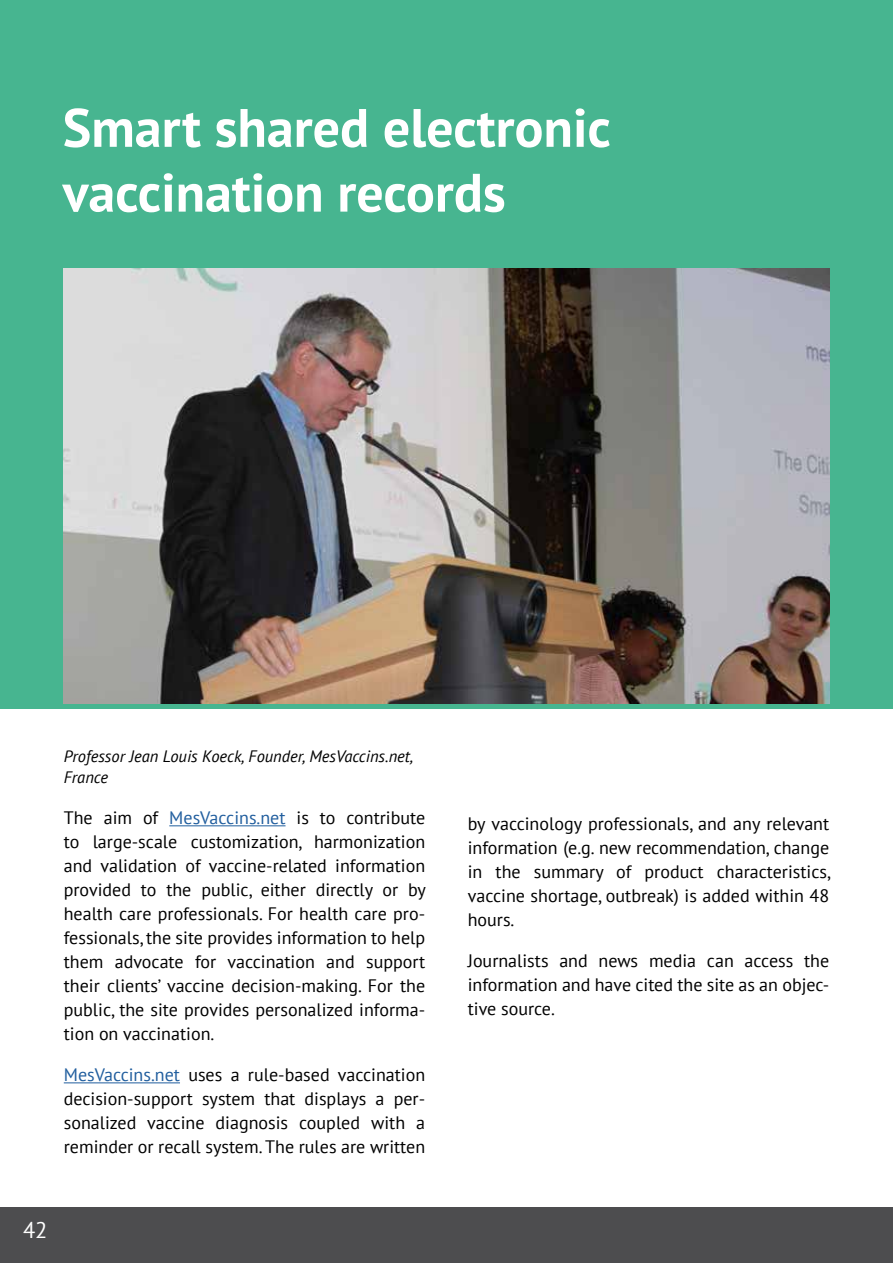
<style>
.page{position:relative;width:893px;height:1263px;background:#fff}
.page>*{position:absolute;margin:0;border:0;box-sizing:border-box;transform-origin:0 0}
.t1{font:700 54px/64.8px "PT Sans";color:#fff}
.t2{font:22.5px "PT Sans";color:#fff}
.t3{font:18px/24px "PT Sans";color:#000;text-align:justify}
.t4{font:italic 16.5px/21px "PT Sans";color:#000}
.s1{color:#215e9e}
</style>
<div class="page">
<div style="left:0;top:0;width:893px;height:708px;background:#47b590"></div>
<img style="left:64px;top:268px;width:765px;height:436px">
<hr style="left:169px;top:825px;width:117px;height:1px;background:#215e9e">
<hr style="left:64px;top:1082px;width:116px;height:1px;background:#215e9e">
<div style="left:0;top:1208px;width:893px;height:55px;background:#4d4d4f"></div>
<h1 class="t1" style="left:63px;top:94px;width:550px">Smart shared electronic vaccination records</h1>
<p class="t4" style="left:64px;top:746px;width:351px">Professor Jean Louis Koeck, Founder, MesVaccins.net,<br>France</p>
<p class="t3" style="left:64px;top:806px;width:364px">The aim of <span class="s1">MesVaccins.net</span> is to contribute to large-scale customization, harmonization and validation of vaccine-related information provided to the public, either directly or by health care professionals. For health care pro&shy;fessionals, the site provides information to help them advocate for vaccination and support their clients’ vaccine decision-making. For the public, the site provides personalized informa&shy;tion on vaccination.</p>
<p class="t3" style="left:64px;top:1063px;width:363px"><span class="s1">MesVaccins.net</span> uses a rule-based vaccination decision-support system that displays a per&shy;sonalized vaccine diagnosis coupled with a reminder or recall system. The rules are written</p>
<p class="t2" style="left:23px;top:1215px;width:26px">42</p>
<p class="t3" style="left:468px;top:811px;width:364px">by vaccinology professionals, and any relevant information (e.g. new recommendation, change in the summary of product characteristics, vaccine shortage, outbreak) is added within 48 hours.</p>
<p class="t3" style="left:468px;top:948px;width:363px">Journalists and news media can access the information and have cited the site as an objec&shy;tive source.</p>
</div>
